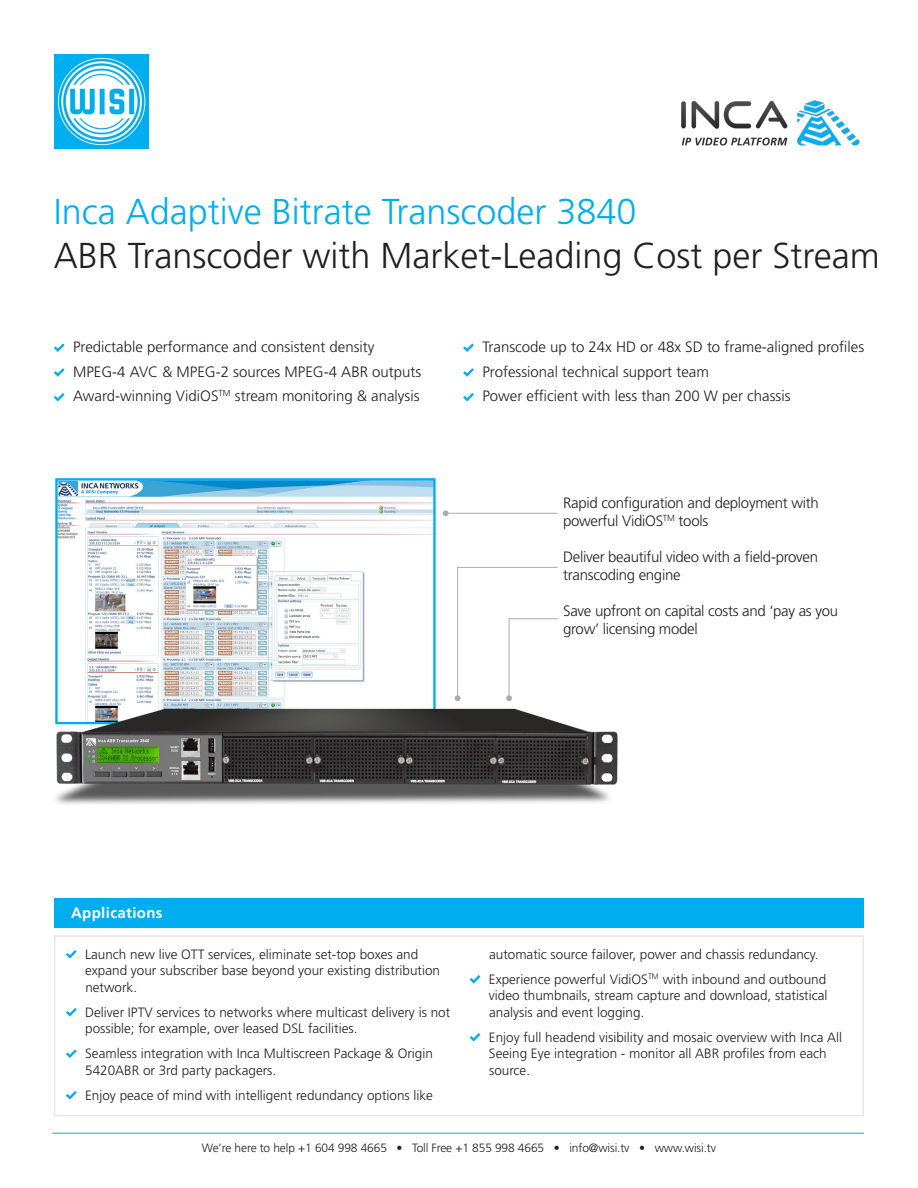
<style>
.page{position:relative;width:918px;height:1188px;background:#fff}
.page>*{position:absolute;margin:0;border:0;box-sizing:border-box;transform-origin:0 0}
.t1{font:300 36px "Frutiger LT Std";color:#231f20}
.t2{font:300 36px "Frutiger LT Std";color:#00aeef}
.Brödtext{font:300 15px "Frutiger LT Std";color:#231f20}
.Brödtext-2{font:300 15px/18px "Frutiger LT Std";letter-spacing:-.02em;color:#231f20}
.Underrubrik{font:700 15px "Frutiger LT Std";letter-spacing:.025em;color:#fff}
.Brödtext-3{font:300 13.5px/16.5px "Frutiger LT Std";color:#231f20}
.Brödtext-4{font:300 12px "Frutiger LT Std";letter-spacing:-.01em;color:#231f20}
</style>
<div class="page">
<div style="left:54px;top:935px;width:810px;height:181px;border:2px solid #e6e7e9"></div>
<img style="left:58px;top:481px;width:375px;height:222px">
<div style="left:55px;top:478px;width:381px;height:246px;border:2px solid #00aeef"></div>
<img style="left:55px;top:703px;width:563px;height:102px">
<svg style="left:54px;top:343px;width:11px;height:9px"></svg>
<svg style="left:54px;top:368px;width:11px;height:9px"></svg>
<svg style="left:54px;top:393px;width:11px;height:8px"></svg>
<svg style="left:463px;top:343px;width:11px;height:9px"></svg>
<svg style="left:463px;top:368px;width:11px;height:9px"></svg>
<svg style="left:463px;top:393px;width:11px;height:8px"></svg>
<svg style="left:66px;top:950px;width:11px;height:9px"></svg>
<svg style="left:66px;top:1008px;width:11px;height:9px"></svg>
<svg style="left:66px;top:1049px;width:11px;height:9px"></svg>
<svg style="left:66px;top:1091px;width:11px;height:9px"></svg>
<svg style="left:470px;top:975px;width:10px;height:9px"></svg>
<svg style="left:470px;top:1033px;width:10px;height:9px"></svg>
<div style="left:54px;top:898px;width:810px;height:30px;background:#00aeef"></div>
<hr style="left:52px;top:1133px;width:812px;height:1px;background:#00aeef">
<img style="left:54px;top:54px;width:94px;height:94px">
<img style="left:681px;top:100px;width:179px;height:46px">
<hr style="left:446px;top:513px;width:112px;height:1px;background:#aaabaf">
<svg style="left:443px;top:510px;width:6px;height:6px"></svg>
<svg style="left:455px;top:566px;width:103px;height:135px"></svg>
<p class="t2" style="left:54px;top:192px;width:584px">Inca Adaptive Bitrate Transcoder 3840</p>
<p class="t1" style="left:54px;top:235px;width:828px">ABR Transcoder with Market-Leading Cost per Stream</p>
<p class="Brödtext" style="left:73px;top:338px;width:303px">Predictable performance and consistent density</p>
<p class="Brödtext" style="left:73px;top:363px;width:350px">MPEG-4 AVC &amp; MPEG-2 sources MPEG-4 ABR outputs</p>
<p class="Brödtext" style="left:73px;top:388px;width:348px">Award-winning VidiOS<sup>TM</sup> stream monitoring &amp; analysis</p>
<p class="Brödtext" style="left:482px;top:338px;width:383px">Transcode up to 24x HD or 48x SD to frame-aligned profiles</p>
<p class="Brödtext" style="left:482px;top:363px;width:228px">Professional technical support team</p>
<p class="Brödtext" style="left:482px;top:388px;width:310px">Power efficient with less than 200 W per chassis</p>
<p class="Brödtext-2" style="left:563px;top:494px;width:257px">Rapid configuration and deployment with powerful VidiOS<sup>TM</sup> tools</p>
<p class="Brödtext-2" style="left:563px;top:548px;width:256px">Deliver beautiful video with a field-proven transcoding engine</p>
<p class="Brödtext-2" style="left:563px;top:602px;width:276px">Save upfront on capital costs and ‘pay as you grow’ licensing model</p>
<p class="Underrubrik" style="left:71px;top:904px;width:93px">Applications</p>
<p class="Brödtext-3" style="left:85px;top:946px;width:356px">Launch new live OTT services, eliminate set-top boxes and expand your subscriber base beyond your existing distribution network.</p>
<p class="Brödtext-3" style="left:85px;top:1004px;width:366px">Deliver IPTV services to networks where multicast delivery is not possible; for example, over leased DSL facilities.</p>
<p class="Brödtext-3" style="left:85px;top:1045px;width:349px">Seamless integration with Inca Multiscreen Package &amp; Origin<br>5420ABR or 3rd party packagers.</p>
<p class="Brödtext-3" style="left:85px;top:1087px;width:349px">Enjoy peace of mind with intelligent redundancy options like</p>
<p class="Brödtext-3" style="left:489px;top:946px;width:331px">automatic source failover, power and chassis redundancy.</p>
<p class="Brödtext-3" style="left:489px;top:971px;width:340px;text-align:justify">Experience powerful VidiOS<sup>TM</sup> with inbound and outbound video thumbnails, stream capture and download, statistical analysis and event logging.</p>
<p class="Brödtext-3" style="left:489px;top:1029px;width:355px">Enjoy full headend visibility and mosaic overview with Inca All<br>Seeing Eye integration - monitor all ABR profiles from each source.</p>
<p class="Brödtext-4" style="left:202px;top:1141px;width:516px">We’re here to help +1 604 998 4665 • Toll Free +1 855 998 4665 • info@wisi.tv • www.wisi.tv</p>
</div>
